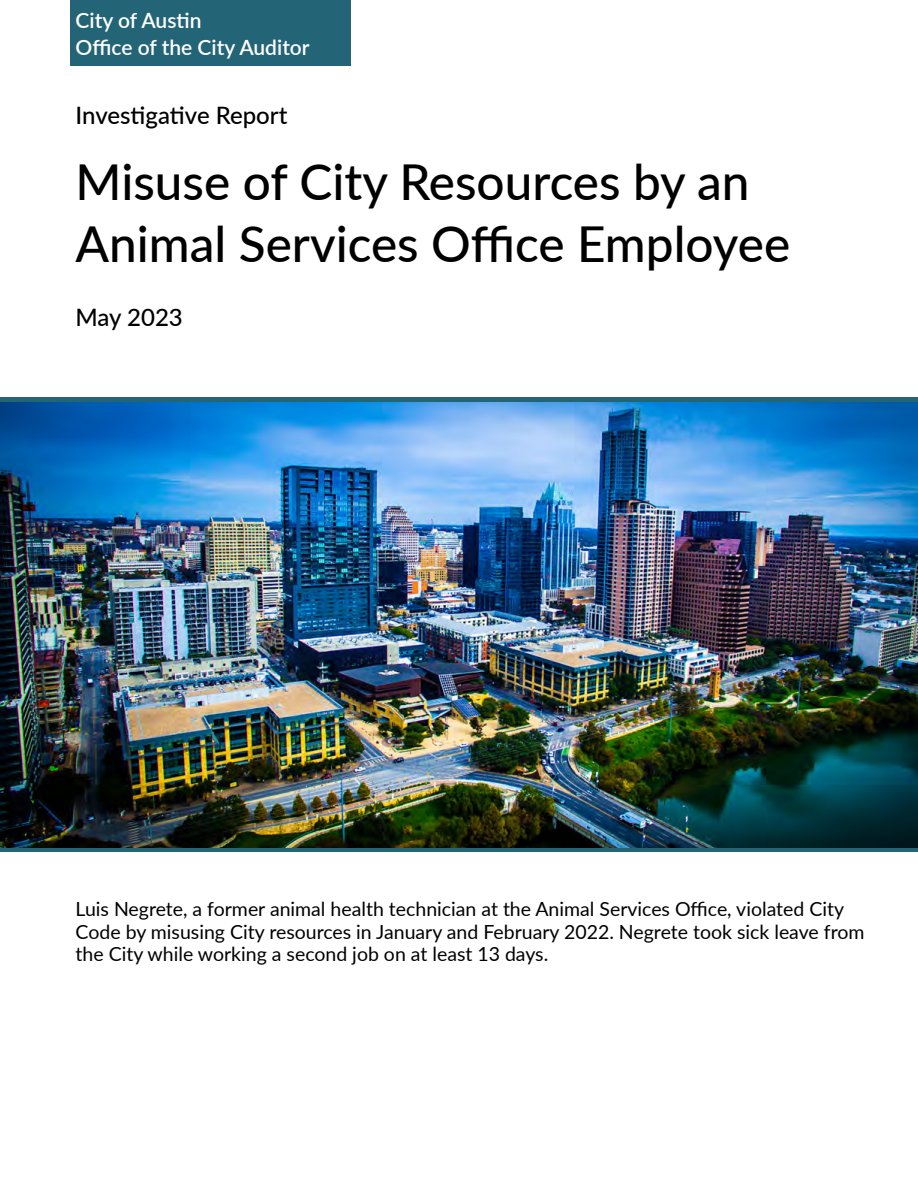
<style>
.page{position:relative;width:918px;height:1188px;background:#fff}
.page>*{position:absolute;margin:0;border:0;box-sizing:border-box;transform-origin:0 0}
.t1{font:500 49.5px/61.5px "Lato";color:#000}
.t2{font:500 24px "Lato";color:#000}
.t3{font:600 21px/27px "Lato";color:#fff}
.t4{font:19.5px/22.5px "Lato";color:#000}
</style>
<div class="page">
<img style="left:0;top:402px;width:918px;height:445px">
<div style="left:70px;top:0;width:281px;height:66px;background:#236477"></div>
<p class="t3" style="left:76px;top:6px;width:236px">City of Austin<br>Office of the City Auditor</p>
<p class="t2" style="left:76px;top:98px;width:213px">Investigative Report</p>
<h1 class="t1" style="left:76px;top:150px;width:716px">Misuse of City Resources by an<br>Animal Services Office Employee</h1>
<p class="t2" style="left:76px;top:300px;width:109px">May 2023</p>
<p class="t4" style="left:76px;top:897px;width:790px">Luis Negrete, a former animal health technician at the Animal Services Office, violated City<br>Code by misusing City resources in January and February 2022. Negrete took sick leave from the City while working a second job on at least 13 days.</p>
</div>
